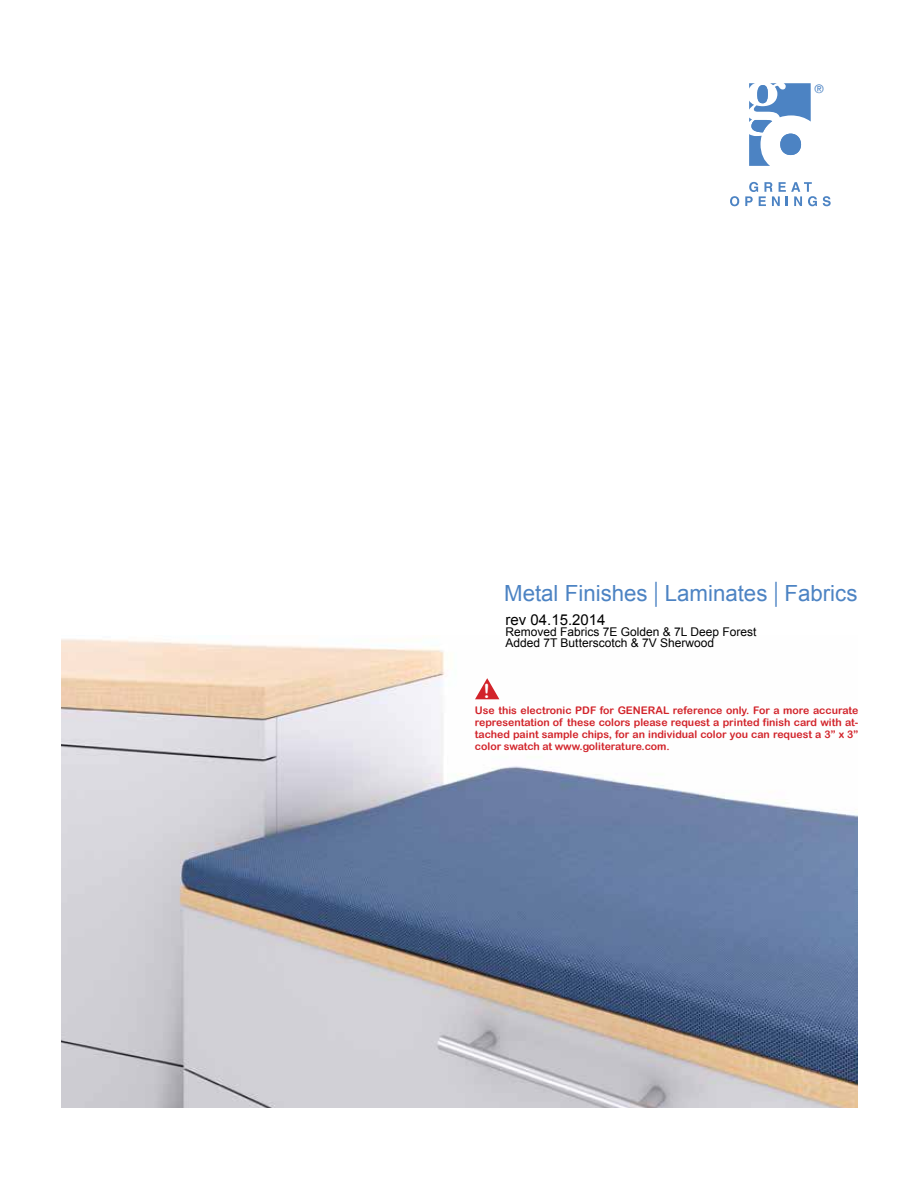
<style>
.page{position:relative;width:918px;height:1188px;background:#fff}
.page>*{position:absolute;margin:0;border:0;box-sizing:border-box;transform-origin:0 0}
.t1{font:22.2px "Arial";color:#4c83c3}
.t2{font:19.5px "Arial Rounded MT Bold";color:#fff}
.t3{font:15px "Arial";color:#000}
.t4{font:12px/11.2px "Arial";color:#000}
.t5{font:11.7px "Helvetica Neue";color:#4c83c3}
.t6{font:10.5px/12px "Arial Rounded MT Bold";color:#d2232a;text-align:justify}
.s1{font-size:26.7px}
</style>
<div class="page">
<img style="left:61px;top:639px;width:797px;height:469px">
<svg style="left:749px;top:83px;width:62px;height:83px"></svg>
<svg style="left:730px;top:196px;width:9px;height:10px"></svg>
<svg style="left:745px;top:182px;width:72px;height:24px"></svg>
<svg style="left:823px;top:196px;width:8px;height:10px"></svg>
<svg style="left:475px;top:678px;width:24px;height:21px"></svg>
<p class="t5" style="left:814px;top:82px;width:11px">®</p>
<h1 class="t1" style="left:504px;top:579px;width:355px">Metal Finishes <span class="s1">|</span> Laminates <span class="s1">|</span> Fabrics</h1>
<h2 class="t2" style="left:484px;top:680px;width:8px">!</h2>
<h3 class="t3" style="left:506px;top:610px;width:102px">rev 04.15.2014</h3>
<p class="t4" style="left:506px;top:626px;width:253px">Removed Fabrics 7E Golden &amp; 7L Deep Forest<br>Added 7T Butterscotch &amp; 7V Sherwood</p>
<p class="t6" style="left:475px;top:704px;width:385px">Use this electronic PDF for GENERAL reference only. For a more accurate representation of these colors please request a printed finish card with at&shy;tached paint sample chips, for an individual color you can request a 3” x 3” color swatch at www.goliterature.com.</p>
</div>
